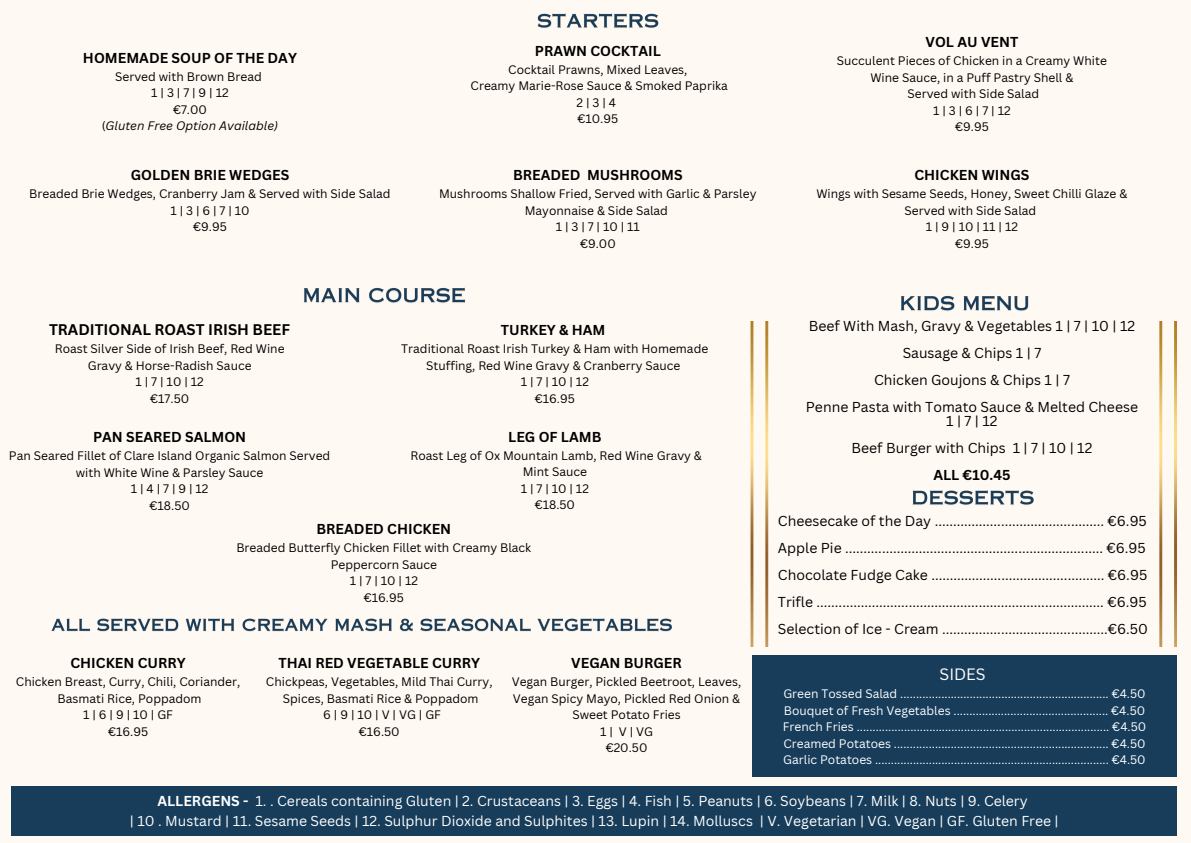
<style>
.page{position:relative;width:1191px;height:843px;background:#fff}
.page>*{position:absolute;margin:0;border:0;box-sizing:border-box;transform-origin:0 0}
.t1{font:16px "Canva Sans";color:#fff}
.t2{font:700 15px "Canva Sans";color:#000}
.t3{font:14px/13.5px "Canva Sans";color:#000;text-align:center}
.t4{font:14px/19.5px "Canva Sans";color:#fff;text-align:center}
.t5{font:700 14px "Canva Sans";color:#000}
.t6{font:12px/16.5px "Canva Sans";color:#000;text-align:center}
.t7{font:12px "Canva Sans";color:#fff}
.t8{font:italic 12px "Canva Sans";color:#000}
.s1{font-style:normal}
.s2{font-weight:700}
</style>
<div class="page">
<div style="left:0;top:0;width:1190px;height:842px;background:#fff9f3"></div>
<div style="left:12px;top:786px;width:1164px;height:49px;background:#173d5b"></div>
<img style="left:537px;top:13px;width:122px;height:15px">
<img style="left:304px;top:287px;width:161px;height:16px">
<img style="left:51px;top:618px;width:621px;height:14px">
<div style="left:752px;top:655px;width:424px;height:121px;background:#173d5b"></div>
<img style="left:750px;top:321px;width:426px;height:325px">
<img style="left:901px;top:295px;width:128px;height:16px">
<img style="left:909px;top:487px;width:127px;height:23px">
<p class="t5" style="left:83px;top:47px;width:215px">HOMEMADE SOUP OF THE DAY</p>
<p class="t6" style="left:115px;top:68px;width:148px">Served with Brown Bread</p>
<p class="t6" style="left:151px;top:84px;width:79px">1 | 3 | 7 | 9 | 12</p>
<p class="t6" style="left:173px;top:101px;width:35px">€7.00</p>
<p class="t8" style="left:102px;top:117px;width:178px"><span class="s1">(</span>Gluten Free Option Available)</p>
<p class="t5" style="left:131px;top:165px;width:160px">GOLDEN BRIE WEDGES</p>
<p class="t6" style="left:29px;top:185px;width:363px">Breaded Brie Wedges, Cranberry Jam &amp; Served with Side Salad</p>
<p class="t6" style="left:170px;top:202px;width:81px">1 | 3 | 6 | 7 | 10</p>
<p class="t6" style="left:193px;top:218px;width:35px">€9.95</p>
<p class="t5" style="left:535px;top:41px;width:127px">PRAWN COCKTAIL</p>
<p class="t6" style="left:508px;top:61px;width:180px">Cocktail Prawns, Mixed Leaves,</p>
<p class="t6" style="left:470px;top:77px;width:259px">Creamy Marie-Rose Sauce &amp; Smoked Paprika</p>
<p class="t6" style="left:576px;top:94px;width:41px">2 | 3 | 4</p>
<p class="t6" style="left:577px;top:110px;width:42px">€10.95</p>
<p class="t5" style="left:513px;top:165px;width:171px">BREADED MUSHROOMS</p>
<p class="t6" style="left:439px;top:185px;width:319px">Mushrooms Shallow Fried, Served with Garlic &amp; Parsley<br>Mayonnaise &amp; Side Salad</p>
<p class="t6" style="left:555px;top:218px;width:86px">1 | 3 | 7 | 10 | 11</p>
<p class="t6" style="left:580px;top:235px;width:37px">€9.00</p>
<p class="t5" style="left:925px;top:32px;width:94px">VOL AU VENT</p>
<p class="t6" style="left:836px;top:52px;width:271px">Succulent Pieces of Chicken in a Creamy White</p>
<p class="t6" style="left:870px;top:69px;width:204px">Wine Sauce, in a Puff Pastry Shell &amp;</p>
<p class="t6" style="left:907px;top:85px;width:133px">Served with Side Salad</p>
<p class="t6" style="left:933px;top:102px;width:79px">1 | 3 | 6 | 7 | 12</p>
<p class="t6" style="left:955px;top:118px;width:35px">€9.95</p>
<p class="t5" style="left:914px;top:165px;width:116px">CHICKEN WINGS</p>
<p class="t6" style="left:816px;top:185px;width:312px">Wings with Sesame Seeds, Honey, Sweet Chilli Glaze &amp;<br>Served with Side Salad</p>
<p class="t6" style="left:925px;top:218px;width:94px">1 | 9 | 10 | 11 | 12</p>
<h4 class="t6" style="left:955px;top:235px;width:35px">€9.95</h4>
<p class="t2" style="left:49px;top:319px;width:242px">TRADITIONAL ROAST IRISH BEEF</p>
<p class="t6" style="left:55px;top:340px;width:231px">Roast Silver Side of Irish Beef, Red Wine</p>
<p class="t6" style="left:88px;top:357px;width:165px">Gravy &amp; Horse-Radish Sauce</p>
<p class="t6" style="left:135px;top:373px;width:70px">1 | 7 | 10 | 12</p>
<p class="t6" style="left:150px;top:390px;width:40px">€17.50</p>
<p class="t5" style="left:501px;top:320px;width:106px">TURKEY &amp; HAM</p>
<p class="t6" style="left:401px;top:340px;width:308px">Traditional Roast Irish Turkey &amp; Ham with Homemade<br>Stuffing, Red Wine Gravy &amp; Cranberry Sauce</p>
<p class="t6" style="left:520px;top:373px;width:70px">1 | 7 | 10 | 12</p>
<p class="t6" style="left:534px;top:390px;width:42px">€16.95</p>
<p class="t5" style="left:508px;top:426px;width:95px">LEG OF LAMB</p>
<p class="t6" style="left:410px;top:446px;width:293px">Roast Leg of Ox Mountain Lamb, Red Wine Gravy &amp;<br>Mint Sauce</p>
<p class="t6" style="left:520px;top:479px;width:70px">1 | 7 | 10 | 12</p>
<p class="t6" style="left:534px;top:496px;width:42px">€18.50</p>
<p class="t5" style="left:93px;top:427px;width:155px">PAN SEARED SALMON</p>
<p class="t6" style="left:9px;top:447px;width:323px">Pan Seared Fillet of Clare Island Organic Salmon Served with White Wine &amp; Parsley Sauce</p>
<p class="t6" style="left:131px;top:480px;width:79px">1 | 4 | 7 | 9 | 12</p>
<p class="t6" style="left:149px;top:496px;width:42px">€18.50</p>
<p class="t5" style="left:316px;top:519px;width:136px">BREADED CHICKEN</p>
<p class="t6" style="left:236px;top:539px;width:296px">Breaded Butterfly Chicken Fillet with Creamy Black<br>Peppercorn Sauce</p>
<p class="t6" style="left:350px;top:572px;width:70px">1 | 7 | 10 | 12</p>
<p class="t6" style="left:364px;top:588px;width:42px">€16.95</p>
<p class="t5" style="left:70px;top:653px;width:117px">CHICKEN CURRY</p>
<p class="t6" style="left:16px;top:673px;width:226px">Chicken Breast, Curry, Chili, Coriander,</p>
<p class="t6" style="left:58px;top:689px;width:145px">Basmati Rice, Poppadom</p>
<p class="t6" style="left:83px;top:706px;width:91px">1 | 6 | 9 | 10 | GF</p>
<p class="t6" style="left:108px;top:722px;width:42px">€16.95</p>
<p class="t5" style="left:278px;top:653px;width:203px">THAI RED VEGETABLE CURRY</p>
<p class="t6" style="left:266px;top:673px;width:228px">Chickpeas, Vegetables, Mild Thai Curry,</p>
<p class="t6" style="left:283px;top:689px;width:197px">Spices, Basmati Rice &amp; Poppadom</p>
<p class="t6" style="left:323px;top:706px;width:119px">6 | 9 | 10 | V | VG | GF</p>
<p class="t6" style="left:359px;top:722px;width:42px">€16.50</p>
<p class="t5" style="left:571px;top:653px;width:112px">VEGAN BURGER</p>
<p class="t6" style="left:511px;top:673px;width:231px">Vegan Burger, Pickled Beetroot, Leaves,<br>Vegan Spicy Mayo, Pickled Red Onion &amp;<br>Sweet Potato Fries</p>
<p class="t6" style="left:600px;top:722px;width:54px">1 | V | VG</p>
<p class="t6" style="left:605px;top:739px;width:43px">€20.50</p>
<h4 class="t3" style="left:808px;top:319px;width:328px">Beef With Mash, Gravy &amp; Vegetables 1 | 7 | 10 | 12</h4>
<h4 class="t3" style="left:902px;top:346px;width:140px">Sausage &amp; Chips 1 | 7</h4>
<h4 class="t3" style="left:873px;top:373px;width:197px">Chicken Goujons &amp; Chips 1 | 7</h4>
<h4 class="t3" style="left:805px;top:400px;width:334px">Penne Pasta with Tomato Sauce &amp; Melted Cheese<br>1|7|12</h4>
<h4 class="t3" style="left:851px;top:440px;width:242px">Beef Burger with Chips 1 | 7 | 10 | 12</h4>
<p class="t5" style="left:933px;top:464px;width:79px">ALL €10.45</p>
<p class="t3" style="left:777px;top:514px;width:370px">Cheesecake of the Day .............................................. €6.95</p>
<p class="t3" style="left:777px;top:541px;width:369px">Apple Pie ...................................................................... €6.95</p>
<p class="t3" style="left:777px;top:568px;width:371px">Chocolate Fudge Cake ............................................... €6.95</p>
<p class="t3" style="left:777px;top:595px;width:370px">Trifle .............................................................................. €6.95</p>
<p class="t3" style="left:777px;top:622px;width:371px">Selection of Ice - Cream .............................................€6.50</p>
<h4 class="t1" style="left:939px;top:662px;width:48px">SIDES</h4>
<h4 class="t7" style="left:783px;top:685px;width:363px">Green Tossed Salad .................................................................. €4.50</h4>
<h4 class="t7" style="left:783px;top:701px;width:363px">Bouquet of Fresh Vegetables ................................................. €4.50</h4>
<h4 class="t7" style="left:782px;top:718px;width:365px">French Fries ................................................................................ €4.50</h4>
<h3 class="t7" style="left:783px;top:734px;width:363px">Creamed Potatoes .................................................................... €4.50</h3>
<p class="t7" style="left:783px;top:751px;width:364px">Garlic Potatoes .......................................................................... €4.50</p>
<p class="t4" style="left:130px;top:790px;width:930px"><span class="s2">ALLERGENS -</span> 1. . Cereals containing Gluten | 2. Crustaceans | 3. Eggs | 4. Fish | 5. Peanuts | 6. Soybeans | 7. Milk | 8. Nuts | 9. Celery<br>| 10 . Mustard | 11. Sesame Seeds | 12. Sulphur Dioxide and Sulphites | 13. Lupin | 14. Molluscs | V. Vegetarian | VG. Vegan | GF. Gluten Free |</p>
</div>
